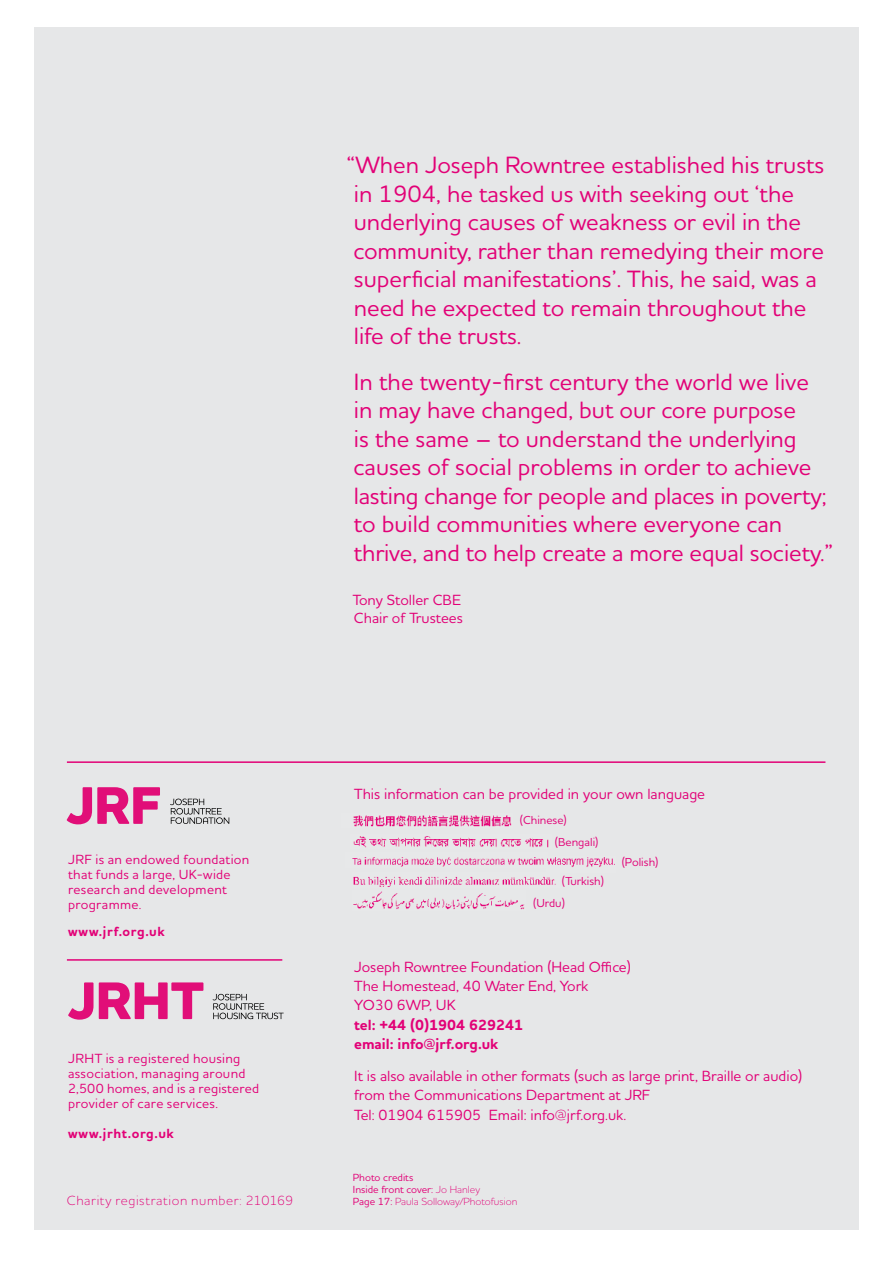
<style>
.page{position:relative;width:893px;height:1263px;background:#fff}
.page>*{position:absolute;margin:0;border:0;box-sizing:border-box;transform-origin:0 0}
.t1{font:500 24px/28.5px "Houschka Pro";color:#e20177}
.t2{font:500 15px/19.4px "Houschka Pro";color:#e20177}
.t3{font:700 15px/19.4px "Houschka Pro";color:#e20177}
.t4{font:500 13.5px/15px "Houschka Pro";letter-spacing:.025em;color:#e20177}
.t5{font:300 13.5px "Houschka Pro";letter-spacing:.045em;color:#e20177}
.t6{font:700 13.5px "Houschka Pro";letter-spacing:.06em;color:#e20177}
.t7{font:500 11.85px/22.4px "Houschka Pro";color:#e20177}
.t8{font:500 10.5px/12px "Houschka Pro";color:#e20177}
.s1{font-weight:300}
</style>
<div class="page">
<div style="left:34px;top:27px;width:825px;height:1202px;background:#e6e7e8"></div>
<hr style="left:67px;top:959px;width:215px;height:2px;background:#e20177">
<hr style="left:67px;top:761px;width:758px;height:2px;background:#e20177">
<svg style="left:67px;top:787px;width:93px;height:37px"></svg>
<svg style="left:170px;top:799px;width:59px;height:25px"></svg>
<svg style="left:68px;top:982px;width:135px;height:38px"></svg>
<svg style="left:213px;top:994px;width:71px;height:25px"></svg>
<img style="left:353px;top:815px;width:159px;height:12px">
<img style="left:353px;top:836px;width:196px;height:12px">
<img style="left:352px;top:857px;width:192px;height:10px">
<img style="left:547px;top:857px;width:68px;height:10px">
<img style="left:353px;top:876px;width:203px;height:11px">
<img style="left:353px;top:891px;width:172px;height:19px">
<p class="t1" style="left:347px;top:150px;width:479px">“When Joseph Rowntree established his trusts in 1904, he tasked us with seeking out ‘the underlying causes of weakness or evil in the community, rather than remedying their more superficial manifestations’. This, he said, was a need he expected to remain throughout the life of the trusts.</p>
<p class="t1" style="left:354px;top:367px;width:481px">In the twenty-first century the world we live in may have changed, but our core purpose<br>is the same – to understand the underlying causes of social problems in order to achieve lasting change for people and places in poverty; to build communities where everyone can thrive, and to help create a more equal society.”</p>
<p class="t2" style="left:353px;top:590px;width:112px;line-height:18px">Tony Stoller CBE<br>Chair of Trustees</p>
<p class="t4" style="left:68px;top:851px;width:183px">JRF is an endowed foundation that funds a large, UK-wide research and development programme.</p>
<p class="t6" style="left:68px;top:923px;width:98px">www.jrf.org.uk</p>
<p class="t4" style="left:68px;top:1050px;width:192px">JRHT is a registered housing association, managing around<br>2,500 homes, and is a registered provider of care services.</p>
<p class="t6" style="left:68px;top:1124px;width:107px">www.jrht.org.uk</p>
<p class="t5" style="left:67px;top:1192px;width:228px">Charity registration number: 210169</p>
<p class="t2" style="left:354px;top:783px;width:352px">This information can be provided in your own language</p>
<p class="t7" style="left:555px;top:808px;width:45px;text-indent:-35px">(Chinese) (Bengali)</p>
<p class="t7" style="left:622px;top:850px;width:38px">(Polish)</p>
<p class="t7" style="left:533px;top:870px;width:72px;line-height:21.6px;text-indent:29px">(Turkish) (Urdu)</p>
<p class="t2" style="left:354px;top:957px;width:278px">Joseph Rowntree Foundation (Head Office)<br>The Homestead, 40 Water End, York<br>YO30 6WP, UK</p>
<p class="t3" style="left:354px;top:1015px;width:170px">tel: +44 (0)1904 629241 email: info@jrf.org.uk</p>
<p class="t2" style="left:354px;top:1066px;width:450px">It is also available in other formats (such as large print, Braille or audio) from the Communications Department at JRF<br>Tel: 01904 615905 Email: info@jrf.org.uk.</p>
<p class="t8" style="left:353px;top:1171px;width:166px">Photo credits<br>Inside front cover: <span class="s1">Jo Hanley<br></span>Page 17: <span class="s1">Paula Solloway/Photofusion</span></p>
</div>
